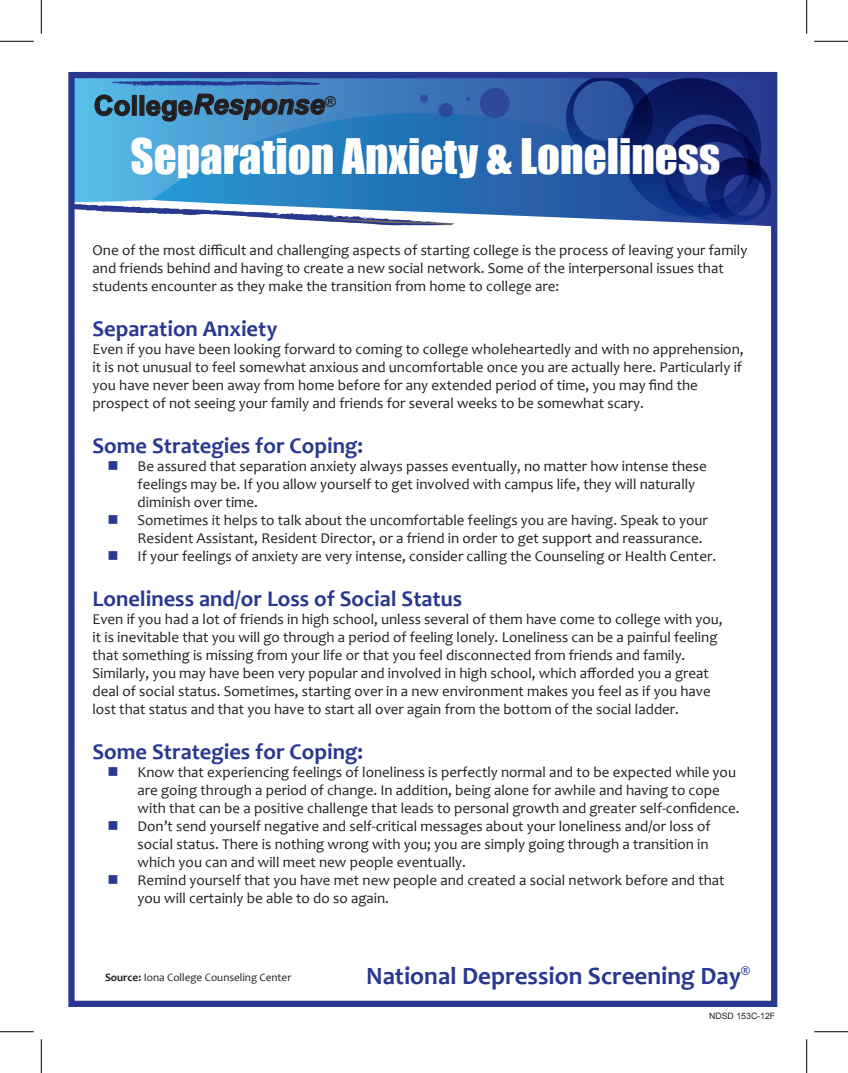
<style>
.page{position:relative;width:848px;height:1073px;background:#fff}
.page>*{position:absolute;margin:0;border:0;box-sizing:border-box;transform-origin:0 0}
.t1{font:45px "Impact";color:#fff}
.t2{font:italic 700 27.5px "Arial";color:#231f20}
.t3{font:700 25px "Candara";color:#283890}
.t4{font:700 22.5px "Candara";color:#283890}
.t5{font:15px/18px "Candara";color:#231f20}
.t6{font:11.25px "Candara";color:#231f20}
.t7{font:8.75px "Arial";color:#231f20}
.s1{font-style:normal}
.s2{color:#283890}
.s3{font-weight:700}
</style>
<div class="page">
<svg style="left:75px;top:79px;width:673px;height:146px;background:#498dc6"></svg>
<svg style="left:109px;top:80px;width:212px;height:7px"></svg>
<svg style="left:94px;top:94px;width:37px;height:23px"></svg>
<div style="left:132px;top:95px;width:5px;height:21px;border:1px solid #231f20"></div>
<div style="left:139px;top:95px;width:5px;height:21px;border:1px solid #231f20"></div>
<svg style="left:145px;top:93px;width:181px;height:29px;background:#427ea8"></svg>
<svg style="left:566px;top:79px;width:204px;height:144px;background:#1b3683"></svg>
<div style="left:438px;top:103px;width:15px;height:14px;background:#2d4c9c;border-radius:50%"></div>
<div style="left:420px;top:95px;width:8px;height:8px;background:#2e4d9d;border-radius:50%"></div>
<svg style="left:466px;top:97px;width:4px;height:4px"></svg>
<div style="left:480px;top:88px;width:30px;height:30px;background:#2e499a;border-radius:50%"></div>
<div style="left:68px;top:72px;width:709px;height:935px;border:6px solid #283890"></div>
<hr style="left:0;top:41px;width:34px;height:1px;background:#000">
<hr style="left:814px;top:41px;width:34px;height:1px;background:#000">
<hr style="left:0;top:1031px;width:34px;height:1px;background:#000">
<hr style="left:814px;top:1031px;width:34px;height:1px;background:#000">
<hr style="left:41px;top:0;width:1px;height:34px;background:#000">
<hr style="left:41px;top:1039px;width:1px;height:33px;background:#000">
<hr style="left:806px;top:0;width:1px;height:34px;background:#000">
<hr style="left:806px;top:1039px;width:1px;height:33px;background:#000">
<h2 class="t2" style="left:94px;top:86px;width:244px"><span class="s1">College</span>Response<sup>®</sup></h2>
<h1 class="t1" style="left:130px;top:121px;width:591px">Separation Anxiety &amp; Loneliness</h1>
<p class="t5" style="left:92px;top:241px;width:656px">One of the most difficult and challenging aspects of starting college is the process of leaving your family and friends behind and having to create a new social network. Some of the interpersonal issues that students encounter as they make the transition from home to college are:</p>
<h3 class="t4" style="left:92px;top:315px;width:186px">Separation Anxiety</h3>
<p class="t5" style="left:92px;top:340px;width:652px">Even if you have been looking forward to coming to college wholeheartedly and with no apprehension, it is not unusual to feel somewhat anxious and uncomfortable once you are actually here. Particularly if you have never been away from home before for any extended period of time, you may find the prospect of not seeing your family and friends for several weeks to be somewhat scary.</p>
<h3 class="t4" style="left:92px;top:432px;width:272px">Some Strategies for Coping:</h3>
<p class="t5" style="left:138px;top:457px;width:570px;text-indent:-30px"><span class="s2">■</span> Be assured that separation anxiety always passes eventually, no matter how intense these feelings may be. If you allow yourself to get involved with campus life, they will naturally diminish over time.</p>
<p class="t5" style="left:138px;top:511px;width:571px;text-indent:-30px"><span class="s2">■</span> Sometimes it helps to talk about the uncomfortable feelings you are having. Speak to your<br>Resident Assistant, Resident Director, or a friend in order to get support and reassurance.</p>
<p class="t5" style="left:108px;top:547px;width:610px"><span class="s2">■</span> If your feelings of anxiety are very intense, consider calling the Counseling or Health Center.</p>
<h3 class="t4" style="left:92px;top:585px;width:371px">Loneliness and/or Loss of Social Status</h3>
<p class="t5" style="left:92px;top:610px;width:631px">Even if you had a lot of friends in high school, unless several of them have come to college with you, it is inevitable that you will go through a period of feeling lonely. Loneliness can be a painful feeling that something is missing from your life or that you feel disconnected from friends and family.<br>Similarly, you may have been very popular and involved in high school, which afforded you a great deal of social status. Sometimes, starting over in a new environment makes you feel as if you have lost that status and that you have to start all over again from the bottom of the social ladder.</p>
<h3 class="t4" style="left:92px;top:738px;width:272px">Some Strategies for Coping:</h3>
<p class="t5" style="left:138px;top:763px;width:603px;text-indent:-30px"><span class="s2">■</span> Know that experiencing feelings of loneliness is perfectly normal and to be expected while you are going through a period of change. In addition, being alone for awhile and having to cope with that can be a positive challenge that leads to personal growth and greater self-confidence.</p>
<p class="t5" style="left:138px;top:817px;width:574px;text-indent:-30px"><span class="s2">■</span> Don’t send yourself negative and self-critical messages about your loneliness and/or loss of social status. There is nothing wrong with you; you are simply going through a transition in which you can and will meet new people eventually.</p>
<p class="t5" style="left:138px;top:871px;width:588px;text-indent:-30px"><span class="s2">■</span> Remind yourself that you have met new people and created a social network before and that you will certainly be able to do so again.</p>
<p class="t6" style="left:105px;top:970px;width:188px"><span class="s3">Source:</span> Iona College Counseling Center</p>
<h3 class="t3" style="left:366px;top:960px;width:386px">National Depression Screening Day<sup>®</sup></h3>
<p class="t7" style="left:709px;top:1010px;width:68px">NDSD 153C-12F</p>
</div>
